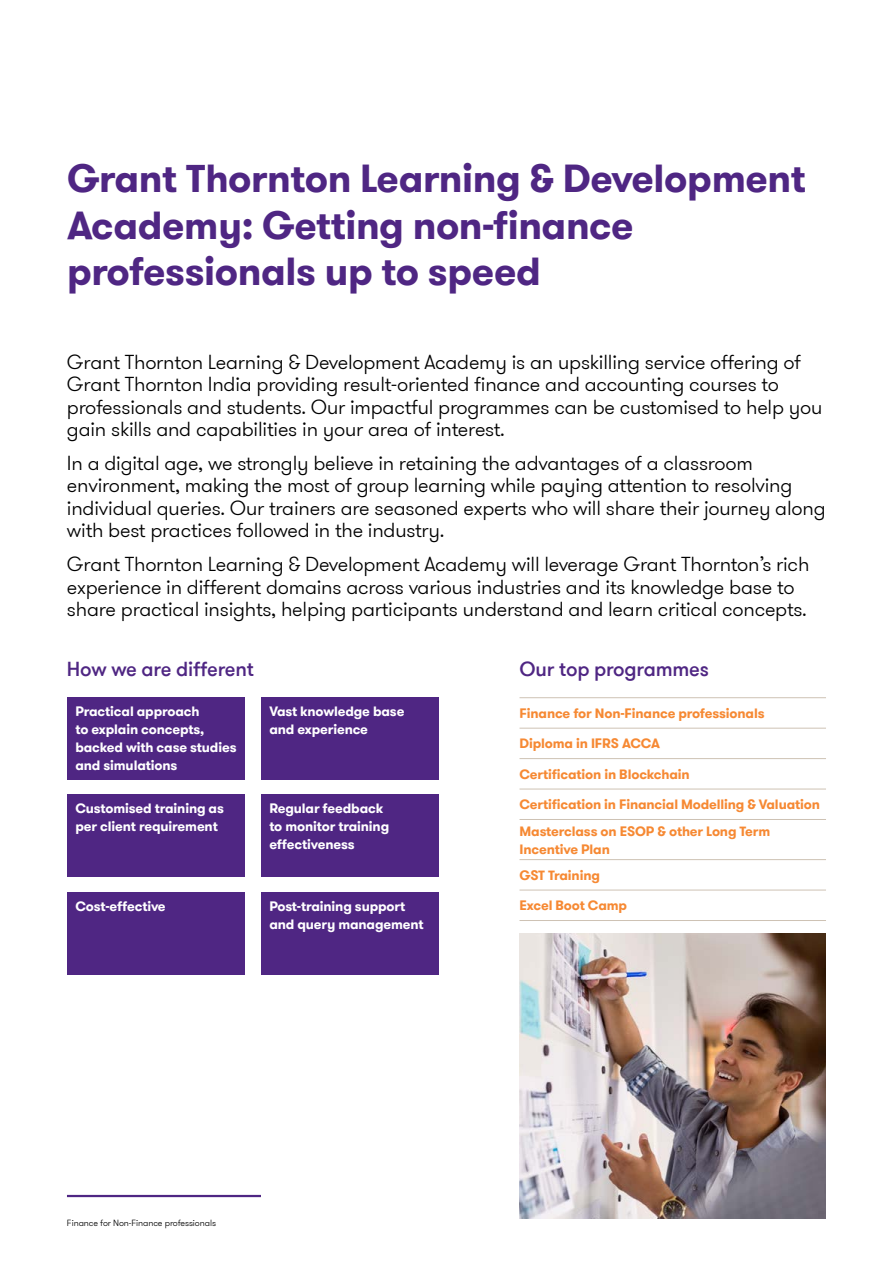
<style>
.page{position:relative;width:893px;height:1263px;background:#fff}
.page>*{position:absolute;margin:0;border:0;box-sizing:border-box;transform-origin:0 0}
.t1{font:700 39px/46.8px "GT Walsheim Pro";letter-spacing:-.01em;color:#4f2683}
.t2{font:300 20.25px/22.5px "GT Walsheim Pro";letter-spacing:-.01em;color:#000}
.t3{font:500 20.25px "GT Walsheim Pro";letter-spacing:-.01em;color:#4f2683}
.t4{font:700 13.5px/18px "GT Walsheim Pro";letter-spacing:-.01em;color:#fff}
.t5{font:700 13.5px/26.2px "GT Walsheim Pro";letter-spacing:-.01em;color:#f68933}
.t6{font:300 9px "GT Walsheim Pro";letter-spacing:-.01em;color:#000}
</style>
<div class="page">
<div style="left:67px;top:697px;width:177px;height:82px;background:#4f2683"></div>
<div style="left:67px;top:893px;width:177px;height:82px;background:#4f2683"></div>
<div style="left:261px;top:893px;width:177px;height:82px;background:#4f2683"></div>
<div style="left:261px;top:697px;width:177px;height:82px;background:#4f2683"></div>
<div style="left:261px;top:794px;width:177px;height:82px;background:#4f2683"></div>
<div style="left:67px;top:794px;width:177px;height:82px;background:#4f2683"></div>
<img style="left:519px;top:934px;width:307px;height:284px">
<hr style="left:519px;top:697px;width:307px;height:1px;background:#cec2b4">
<hr style="left:519px;top:728px;width:307px;height:1px;background:#cec2b4">
<hr style="left:519px;top:758px;width:307px;height:1px;background:#cec2b4">
<hr style="left:519px;top:789px;width:307px;height:1px;background:#cec2b4">
<hr style="left:519px;top:819px;width:307px;height:1px;background:#cec2b4">
<hr style="left:519px;top:859px;width:307px;height:1px;background:#cec2b4">
<hr style="left:519px;top:890px;width:307px;height:1px;background:#cec2b4">
<hr style="left:519px;top:920px;width:307px;height:1px;background:#cec2b4">
<hr style="left:67px;top:1195px;width:194px;height:2px;background:#4f2683">
<h1 class="t1" style="left:67px;top:155px;width:740px">Grant Thornton Learning &amp; Development<br>Academy: Getting non-finance professionals up to speed</h1>
<p class="t2" style="left:67px;top:351px;width:757px">Grant Thornton Learning &amp; Development Academy is an upskilling service offering of Grant Thornton India providing result-oriented finance and accounting courses to professionals and students. Our impactful programmes can be customised to help you gain skills and capabilities in your area of interest.</p>
<p class="t2" style="left:67px;top:452px;width:760px">In a digital age, we strongly believe in retaining the advantages of a classroom environment, making the most of group learning while paying attention to resolving individual queries. Our trainers are seasoned experts who will share their journey along with best practices followed in the industry.</p>
<p class="t2" style="left:67px;top:553px;width:744px">Grant Thornton Learning &amp; Development Academy will leverage Grant Thornton’s rich experience in different domains across various industries and its knowledge base to share practical insights, helping participants understand and learn critical concepts.</p>
<p class="t3" style="left:67px;top:657px;width:188px">How we are different</p>
<p class="t3" style="left:519px;top:657px;width:191px">Our top programmes</p>
<p class="t4" style="left:75px;top:702px;width:163px">Practical approach<br>to explain concepts, backed with case studies and simulations</p>
<p class="t4" style="left:269px;top:702px;width:137px">Vast knowledge base and experience</p>
<p class="t5" style="left:519px;top:700px;width:247px">Finance for Non-Finance professionals</p>
<p class="t5" style="left:519px;top:731px;width:142px">Diploma in IFRS ACCA</p>
<p class="t5" style="left:519px;top:761px;width:172px">Certification in Blockchain</p>
<p class="t5" style="left:519px;top:792px;width:302px">Certification in Financial Modelling &amp; Valuation<br>Masterclass on ESOP &amp; other Long Term</p>
<p class="t5" style="left:519px;top:836px;width:92px">Incentive Plan<br>GST Training</p>
<p class="t5" style="left:519px;top:893px;width:109px">Excel Boot Camp</p>
<p class="t4" style="left:75px;top:799px;width:150px">Customised training as per client requirement</p>
<p class="t4" style="left:269px;top:799px;width:121px">Regular feedback to monitor training effectiveness</p>
<p class="t4" style="left:75px;top:898px;width:92px">Cost-effective</p>
<p class="t4" style="left:269px;top:898px;width:156px">Post-training support and query management</p>
<p class="t6" style="left:67px;top:1217px;width:151px">Finance for Non-Finance professionals</p>
</div>
